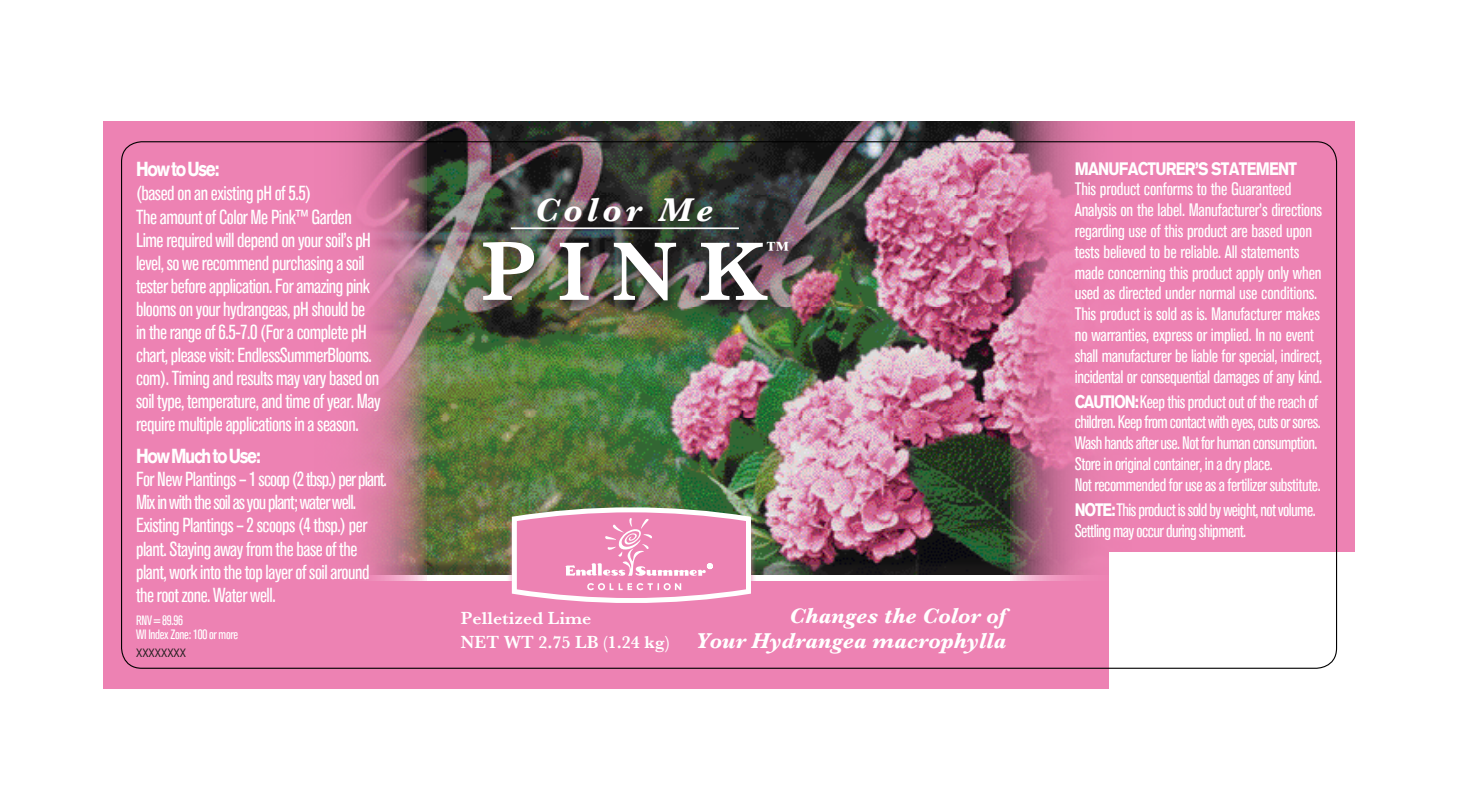
<style>
.page{position:relative;width:1458px;height:810px;background:#fff}
.page>*{position:absolute;margin:0;border:0;box-sizing:border-box;transform-origin:0 0}
.t1{font:600 86.17px "Baskerville";color:#fff}
.t2{font:italic 700 34.43px "Baskerville";letter-spacing:.125em;color:#fff}
.t3{font:italic 700 22.5px "Baskerville";color:#fff}
.t4{font:600 22.5px "Baskerville";color:#fff}
.t5{font:condensed 20.25px/23.2px "Akzidenz Grotesk BE";letter-spacing:-.025em;color:#fff}
.t6{font:condensed 18px/20.7px "Akzidenz Grotesk BE";letter-spacing:-.02em;color:#fff}
.t7{font:600 18px "Baskerville";color:#fff}
.t8{font:condensed 13.5px "Akzidenz Grotesk BE";letter-spacing:-.025em;color:#fff}
.t9{font:condensed 11.25px "Helvetica";color:#231f20}
.s1{font-weight:700;font-stretch:normal}
</style>
<div class="page">
<img style="left:427px;top:121px;width:584px;height:440px">
<div style="left:119px;top:561px;width:1221px;height:97px;background:#231f20;opacity:.45"></div>
<div style="left:103px;top:581px;width:1252px;height:107px;background:#ed82b3"></div>
<svg style="left:103px;top:121px;width:324px;height:548px;fill:#ed82b3"></svg>
<svg style="left:1011px;top:121px;width:344px;height:567px;background:#e37eac"></svg>
<div style="left:1110px;top:552px;width:245px;height:136px;background:#fff"></div>
<div style="left:529px;top:191px;width:199px;height:48px;background:#231f20;opacity:.6"></div>
<div style="left:475px;top:235px;width:328px;height:83px;background:#231f20;opacity:.6"></div>
<hr style="left:511px;top:227px;width:228px;height:2px;background:#fff">
<div style="left:119px;top:145px;width:284px;height:512px;background:#ed82b3"></div>
<div style="left:507px;top:510px;width:249px;height:106px;background:#ed82b3;opacity:.7"></div>
<svg style="left:512px;top:504px;width:239px;height:102px"></svg>
<div style="left:458px;top:609px;width:216px;height:49px;background:#ed82b3"></div>
<div style="left:695px;top:605px;width:321px;height:54px;background:#ed82b3"></div>
<p class="t5" style="left:136px;top:158px;width:246px"><span class="s1">How to Use:<br></span>(based on an existing pH of 5.5)<br>The amount of Color Me Pink™ Garden Lime required will depend on your soil’s pH level, so we recommend purchasing a soil tester before application. For amazing pink blooms on your hydrangeas, pH should be<br>in the range of 6.5-7.0 (For a complete pH chart, please visit: EndlessSummerBlooms. com). Timing and results may vary based on soil type, temperature, and time of year. May require multiple applications in a season.</p>
<p class="t5" style="left:136px;top:445px;width:252px"><span class="s1">How Much to Use:<br></span>For New Plantings – 1 scoop (2 tbsp.) per plant.<br>Mix in with the soil as you plant; water well.<br>Existing Plantings – 2 scoops (4 tbsp.) per plant. Staying away from the base of the plant, work into the top layer of soil around the root zone. Water well.</p>
<p class="t8" style="left:136px;top:613px;width:48px">RNV = 89.96</p>
<p class="t8" style="left:136px;top:627px;width:104px">WI Index Zone: 100 or more</p>
<p class="t9" style="left:136px;top:646px;width:52px">XXXXXXXX</p>
<p class="t2" style="left:535px;top:189px;width:180px">Color Me</p>
<p class="t1" style="left:481px;top:221px;width:288px">PINK</p>
<p class="t4" style="left:767px;top:237px;width:23px">™</p>
<p class="t7" style="left:461px;top:607px;width:132px">Pelletized Lime</p>
<p class="t7" style="left:461px;top:632px;width:210px">NET WT 2.75 LB (1.24 kg)</p>
<p class="t3" style="left:789px;top:603px;width:218px">Changes the Color of</p>
<p class="t3" style="left:696px;top:627px;width:312px">Your Hydrangea macrophylla</p>
<p class="t6" style="left:1075px;top:158px;width:249px"><span class="s1">MANUFACTURER’S STATEMENT </span>This product conforms to the Guaranteed Analysis on the label. Manufacturer’s directions regarding use of this product are based upon tests believed to be reliable. All statements made concerning this product apply only when used as directed under normal use conditions.<br>This product is sold as is. Manufacturer makes no warranties, express or implied. In no event shall manufacturer be liable for special, indirect, incidental or consequential damages of any kind.</p>
<p class="t6" style="left:1075px;top:391px;width:247px"><span class="s1">CAUTION:</span> Keep this product out of the reach of children. Keep from contact with eyes, cuts or sores.<br>Wash hands after use. Not for human consumption.<br>Store in original container, in a dry place.<br>Not recommended for use as a fertilizer substitute.</p>
<p class="t6" style="left:1075px;top:499px;width:242px"><span class="s1">NOTE:</span> This product is sold by weight, not volume.<br>Settling may occur during shipment.</p>
</div>
